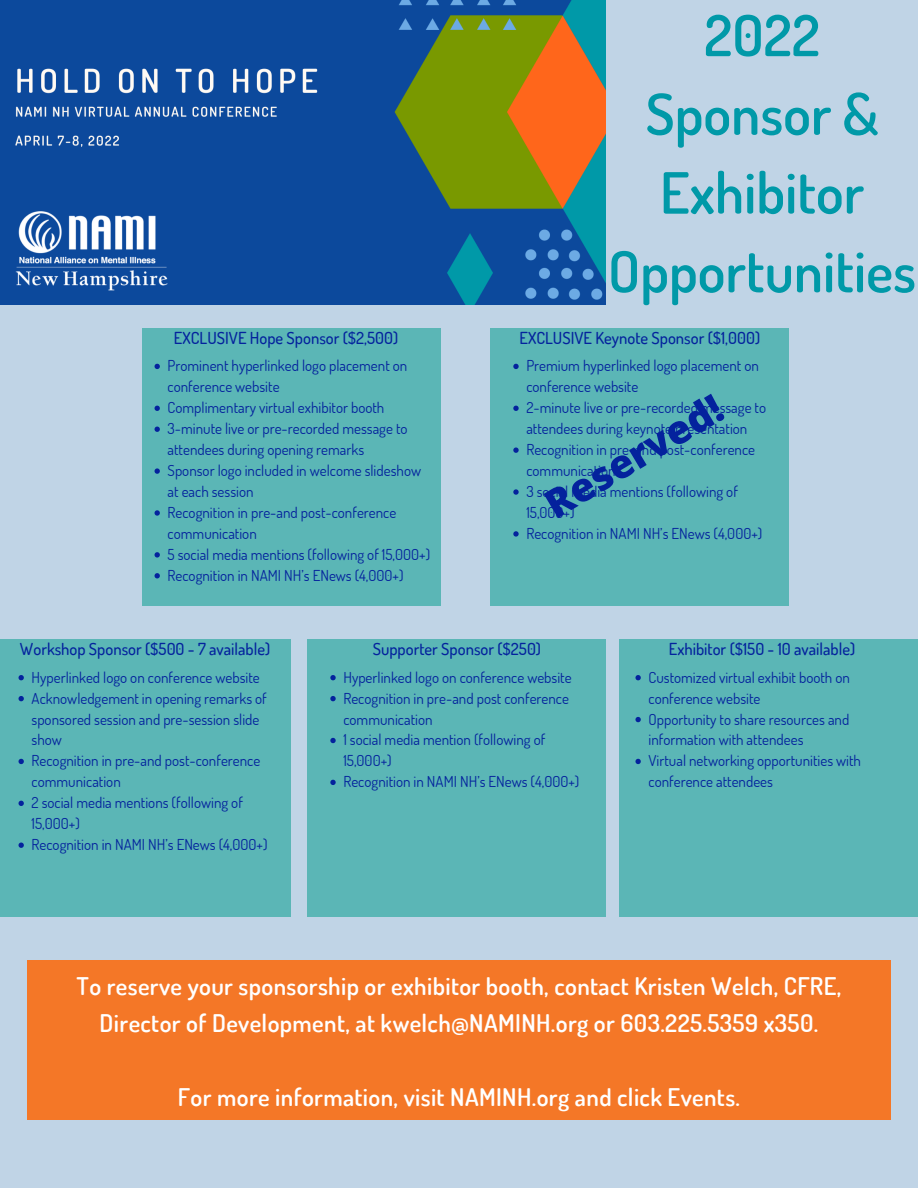
<style>
.page{position:relative;width:918px;height:1188px;background:#c0d4e6}
.page>*{position:absolute;margin:0;border:0;box-sizing:border-box;transform-origin:0 0}
.t1{font:600 56.85px/78.8px "Dosis";color:#0099a8;text-align:center}
.t2{font:800 39.3px "Open Sans";color:#04229d}
.t3{font:600 24.3px/37.2px "Dosis";letter-spacing:.015em;color:#fff;text-align:center}
.t4{font:500 16.5px "Dosis";color:#04229d}
.t5{font:15px/21px "Dosis";color:#04229d}
</style>
<div class="page">
<div style="left:142px;top:328px;width:298px;height:278px;background:#5bb6b6"></div>
<div style="left:27px;top:960px;width:864px;height:160px;background:#f47727"></div>
<img style="left:0;top:0;width:606px;height:305px">
<div style="left:491px;top:328px;width:298px;height:278px;background:#5bb6b6"></div>
<div style="left:0;top:639px;width:291px;height:278px;background:#5bb6b6"></div>
<div style="left:308px;top:639px;width:298px;height:278px;background:#5bb6b6"></div>
<div style="left:620px;top:639px;width:298px;height:278px;background:#5bb6b6"></div>
<svg style="left:155px;top:364px;width:5px;height:5px"></svg>
<svg style="left:155px;top:406px;width:5px;height:5px"></svg>
<svg style="left:155px;top:427px;width:5px;height:5px"></svg>
<svg style="left:155px;top:468px;width:5px;height:6px"></svg>
<svg style="left:155px;top:510px;width:5px;height:6px"></svg>
<svg style="left:155px;top:552px;width:5px;height:6px"></svg>
<svg style="left:155px;top:573px;width:5px;height:5px"></svg>
<svg style="left:513px;top:364px;width:6px;height:5px"></svg>
<svg style="left:513px;top:406px;width:6px;height:5px"></svg>
<svg style="left:513px;top:448px;width:6px;height:5px"></svg>
<svg style="left:513px;top:489px;width:6px;height:6px"></svg>
<svg style="left:513px;top:531px;width:6px;height:6px"></svg>
<svg style="left:19px;top:675px;width:5px;height:5px"></svg>
<svg style="left:19px;top:696px;width:5px;height:5px"></svg>
<svg style="left:19px;top:759px;width:5px;height:5px"></svg>
<svg style="left:19px;top:801px;width:5px;height:5px"></svg>
<svg style="left:19px;top:843px;width:5px;height:5px"></svg>
<svg style="left:330px;top:675px;width:6px;height:5px"></svg>
<svg style="left:330px;top:696px;width:6px;height:5px"></svg>
<svg style="left:330px;top:738px;width:6px;height:5px"></svg>
<svg style="left:330px;top:780px;width:6px;height:5px"></svg>
<svg style="left:635px;top:675px;width:6px;height:5px"></svg>
<svg style="left:635px;top:717px;width:6px;height:5px"></svg>
<svg style="left:635px;top:759px;width:6px;height:5px"></svg>
<p class="t4" style="left:174px;top:327px;width:226px">EXCLUSIVE Hope Sponsor ($2,500)</p>
<p class="t5" style="left:168px;top:355px;width:241px">Prominent hyperlinked logo placement on conference website</p>
<p class="t5" style="left:168px;top:397px;width:218px">Complimentary virtual exhibitor booth</p>
<p class="t5" style="left:168px;top:418px;width:241px">3-minute live or pre-recorded message to attendees during opening remarks</p>
<p class="t5" style="left:168px;top:460px;width:255px">Sponsor logo included in welcome slideshow at each session</p>
<p class="t5" style="left:168px;top:502px;width:230px">Recognition in pre-and post-conference communication</p>
<p class="t5" style="left:168px;top:543px;width:264px">5 social media mentions (following of 15,000+)</p>
<p class="t5" style="left:168px;top:564px;width:238px">Recognition in NAMI NH’s ENews (4,000+)</p>
<p class="t1" style="left:608px;top:-6px;width:309px">2022<br>Sponsor &amp;<br>Exhibitor<br>Opportunities</p>
<p class="t4" style="left:520px;top:327px;width:242px">EXCLUSIVE Keynote Sponsor ($1,000)</p>
<p class="t5" style="left:526px;top:355px;width:234px">Premium hyperlinked logo placement on conference website</p>
<p class="t5" style="left:526px;top:397px;width:241px">2-minute live or pre-recorded message to attendees during keynote presentation</p>
<p class="t5" style="left:526px;top:439px;width:230px">Recognition in pre-and post-conference communication</p>
<p class="t5" style="left:526px;top:481px;width:213px">3 social media mentions (following of<br>15,000+)</p>
<p class="t5" style="left:526px;top:522px;width:238px">Recognition in NAMI NH’s ENews (4,000+)</p>
<p class="t2" style="left:534px;top:484px;width:201px;rotate:-31deg">Reserved!</p>
<p class="t4" style="left:20px;top:638px;width:252px">Workshop Sponsor ($500 - 7 available)</p>
<p class="t5" style="left:32px;top:666px;width:230px">Hyperlinked logo on conference website</p>
<p class="t5" style="left:32px;top:687px;width:237px">Acknowledgement in opening remarks of sponsored session and pre-session slide show</p>
<p class="t5" style="left:32px;top:750px;width:230px">Recognition in pre-and post-conference communication</p>
<p class="t5" style="left:32px;top:792px;width:213px">2 social media mentions (following of<br>15,000+)</p>
<p class="t5" style="left:32px;top:834px;width:238px">Recognition in NAMI NH’s ENews (4,000+)</p>
<p class="t4" style="left:373px;top:638px;width:170px">Supporter Sponsor ($250)</p>
<p class="t5" style="left:343px;top:666px;width:230px">Hyperlinked logo on conference website</p>
<p class="t5" style="left:343px;top:687px;width:227px">Recognition in pre-and post conference communication</p>
<p class="t5" style="left:343px;top:729px;width:203px">1 social media mention (following of<br>15,000+)</p>
<p class="t5" style="left:343px;top:771px;width:238px">Recognition in NAMI NH’s ENews (4,000+)</p>
<p class="t4" style="left:669px;top:638px;width:188px">Exhibitor ($150 - 10 available)</p>
<p class="t5" style="left:649px;top:666px;width:203px">Customized virtual exhibit booth on conference website</p>
<p class="t5" style="left:649px;top:708px;width:202px">Opportunity to share resources and information with attendees</p>
<p class="t5" style="left:649px;top:750px;width:214px">Virtual networking opportunities with conference attendees</p>
<p class="t3" style="left:77px;top:966px;width:766px">To reserve your sponsorship or exhibitor booth, contact Kristen Welch, CFRE,<br>Director of Development, at kwelch@NAMINH.org or 603.225.5359 x350.</p>
<p class="t3" style="left:178px;top:1078px;width:564px">For more information, visit NAMINH.org and click Events.</p>
</div>
